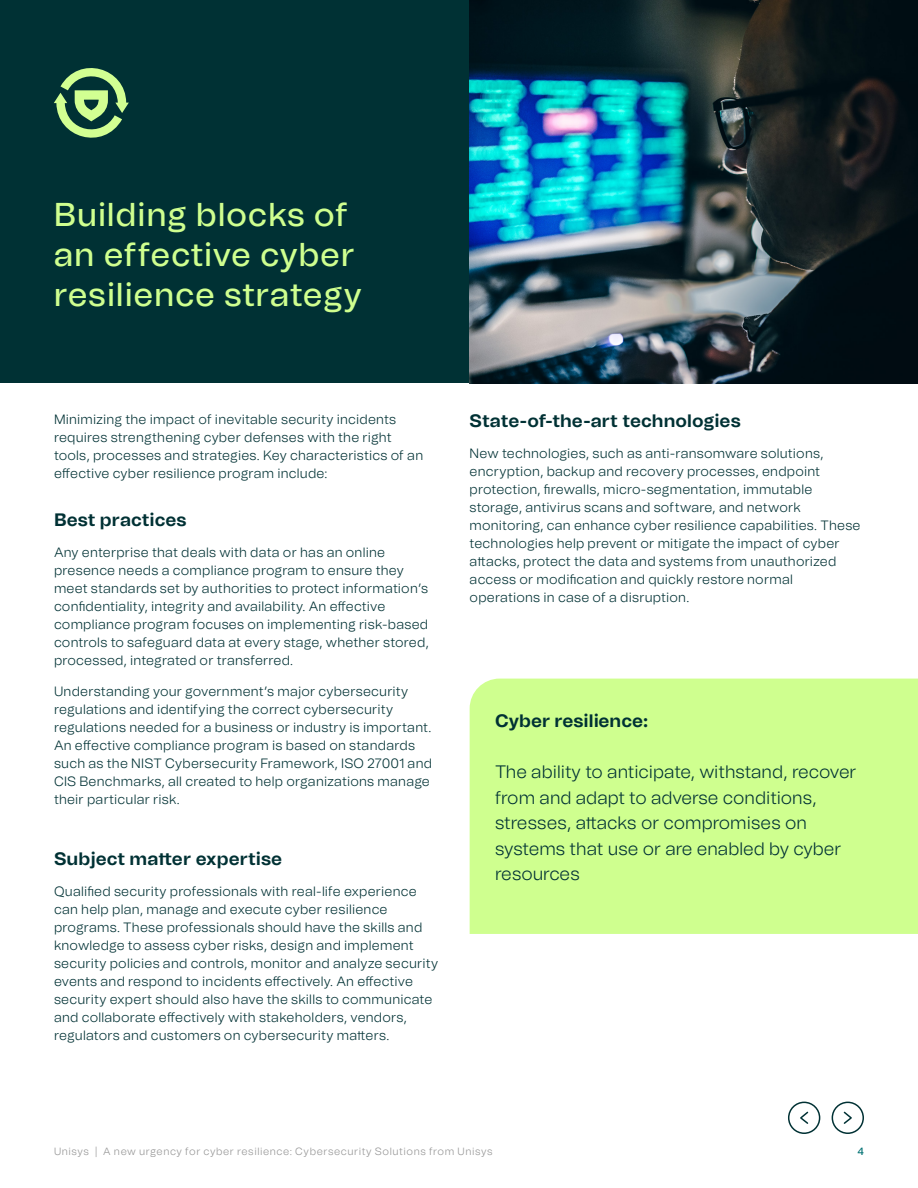
<style>
.page{position:relative;width:918px;height:1188px;background:#fff}
.page>*{position:absolute;margin:0;border:0;box-sizing:border-box;transform-origin:0 0}
.Callout_inside_box{font:500 33px/39.6px "Unisys";letter-spacing:.015em;color:#cfff8f}
.Callout{font:300 18px/25.5px "Unisys";color:#003134}
.Body_Text{font:700 18px "Unisys";color:#003134}
.Callout-2{font:700 18px "Unisys";color:#003134}
.Body_Text-2{font:300 13.5px/18px "Unisys";letter-spacing:.015em;color:#003134}
.t1{font:300 10.5px "Unisys";letter-spacing:.055em;color:#949494}
.t2{font:500 10.5px "Unisys";color:#007173}
</style>
<div class="page">
<div style="left:788px;top:1102px;width:32px;height:32px;border:2px solid #003134;border-radius:50%"></div>
<svg style="left:800px;top:1111px;width:9px;height:13px"></svg>
<div style="left:832px;top:1102px;width:32px;height:32px;border:2px solid #003134;border-radius:50%"></div>
<svg style="left:843px;top:1111px;width:9px;height:13px"></svg>
<div style="left:470px;top:679px;width:448px;height:255px;background:#cfff8f"></div>
<div style="left:0;top:0;width:470px;height:383px;background:#003134"></div>
<img style="left:470px;top:0;width:448px;height:383px">
<svg style="left:54px;top:68px;width:75px;height:70px"></svg>
<p class="Callout_inside_box" style="left:54px;top:194px;width:310px">Building blocks of an effective cyber resilience strategy</p>
<p class="Body_Text-2" style="left:54px;top:410px;width:371px">Minimizing the impact of inevitable security incidents requires strengthening cyber defenses with the right tools, processes and strategies. Key characteristics of an effective cyber resilience program include:</p>
<p class="Body_Text" style="left:54px;top:507px;width:134px">Best practices</p>
<p class="Body_Text-2" style="left:54px;top:543px;width:376px">Any enterprise that deals with data or has an online presence needs a compliance program to ensure they meet standards set by authorities to protect information’s confidentiality, integrity and availability. An effective compliance program focuses on implementing risk-based controls to safeguard data at every stage, whether stored, processed, integrated or transferred.</p>
<p class="Body_Text-2" style="left:54px;top:682px;width:380px">Understanding your government’s major cybersecurity regulations and identifying the correct cybersecurity regulations needed for a business or industry is important.<br>An effective compliance program is based on standards such as the NIST Cybersecurity Framework, ISO 27001 and CIS Benchmarks, all created to help organizations manage their particular risk.</p>
<p class="Body_Text" style="left:54px;top:846px;width:230px">Subject matter expertise</p>
<p class="Body_Text-2" style="left:54px;top:882px;width:386px">Qualified security professionals with real-life experience can help plan, manage and execute cyber resilience programs. These professionals should have the skills and knowledge to assess cyber risks, design and implement security policies and controls, monitor and analyze security events and respond to incidents effectively. An effective security expert should also have the skills to communicate and collaborate effectively with stakeholders, vendors, regulators and customers on cybersecurity matters.</p>
<p class="Body_Text" style="left:470px;top:408px;width:273px">State-of-the-art technologies</p>
<p class="Body_Text-2" style="left:470px;top:444px;width:392px">New technologies, such as anti-ransomware solutions, encryption, backup and recovery processes, endpoint protection, firewalls, micro-segmentation, immutable storage, antivirus scans and software, and network monitoring, can enhance cyber resilience capabilities. These technologies help prevent or mitigate the impact of cyber attacks, protect the data and systems from unauthorized access or modification and quickly restore normal operations in case of a disruption.</p>
<p class="Callout-2" style="left:495px;top:708px;width:155px">Cyber resilience:</p>
<p class="Callout" style="left:495px;top:759px;width:363px">The ability to anticipate, withstand, recover from and adapt to adverse conditions, stresses, attacks or compromises on systems that use or are enabled by cyber resources</p>
<p class="t1" style="left:54px;top:1144px;width:440px">Unisys | A new urgency for cyber resilience: Cybersecurity Solutions from Unisys</p>
<p class="t2" style="left:858px;top:1144px;width:8px">4</p>
</div>
